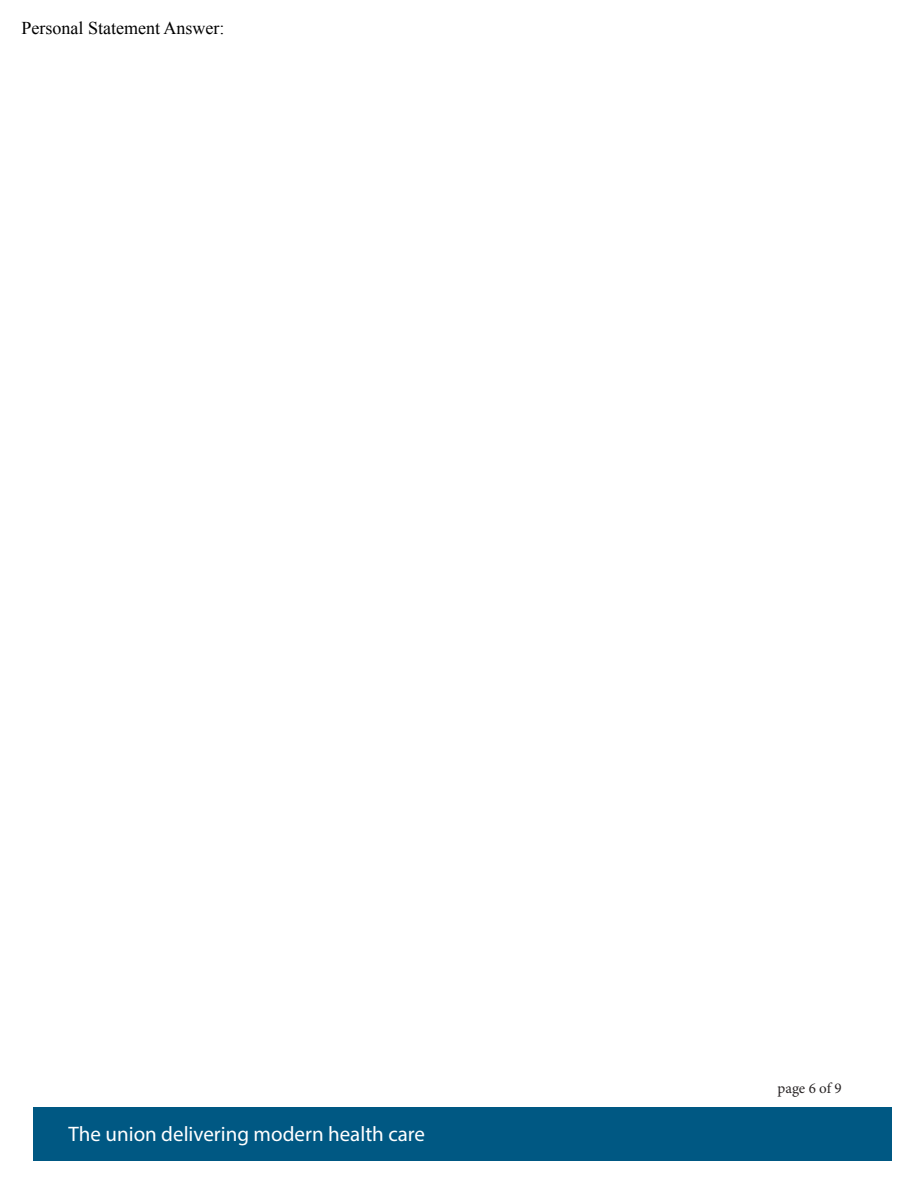
<style>
.page{position:relative;width:918px;height:1188px;background:#fff}
.page>*{position:absolute;margin:0;border:0;box-sizing:border-box;transform-origin:0 0}
.t1{font:21px "Myriad Pro";color:#fff}
.t2{font:18px "Times New Roman";color:#000}
.t3{font:15px "Minion Pro";letter-spacing:-.005em;color:#292526}
</style>
<div class="page">
<div style="left:33px;top:1107px;width:859px;height:54px;background:#005883"></div>
<p class="t2" style="left:22px;top:16px;width:204px">Personal Statement Answer:</p>
<p class="t1" style="left:69px;top:1121px;width:358px">The union delivering modern health care</p>
<p class="t3" style="left:778px;top:1078px;width:66px">page 6 of 9</p>
</div>
